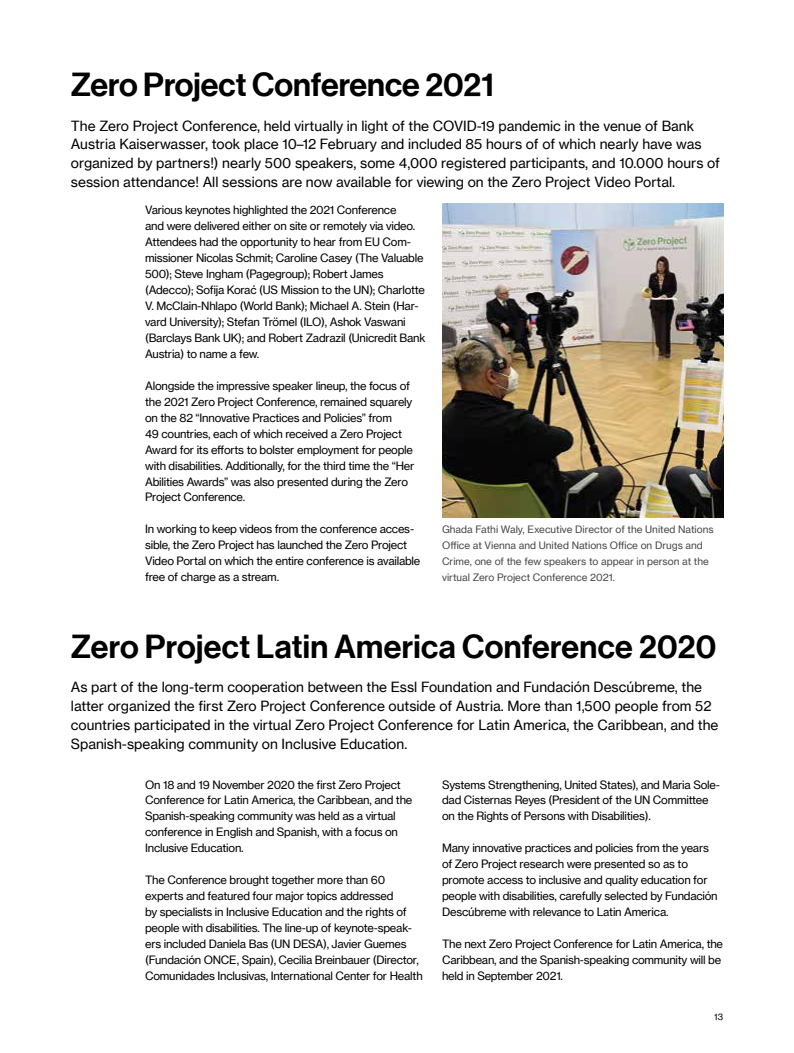
<style>
.page{position:relative;width:794px;height:1053px;background:#fff}
.page>*{position:absolute;margin:0;border:0;box-sizing:border-box;transform-origin:0 0}
.H1-Headline_Practice{font:32.5px "N Haas Grotesk DS Pro 65 Md";letter-spacing:.005em;color:#000}
.P-Subline{font:13.75px/18.8px "N Haas Grotesk TX Pro 55 Rg";color:#000}
.P-Fliesstext{font:11.25px/16px "N Haas Grotesk TX Pro 55 Rg";letter-spacing:-.02em;color:#000}
.t1{font:10px/16px "N Haas Grotesk TX Pro 55 Rg";color:#484848}
.t2{font:8.75px "N Haas Grotesk TX Pro 55 Rg";color:#000}
</style>
<div class="page">
<img style="left:442px;top:203px;width:281px;height:314px">
<h1 class="H1-Headline_Practice" style="left:71px;top:66px;width:425px">Zero Project Conference 2021</h1>
<p class="P-Subline" style="left:71px;top:116px;width:650px">The Zero Project Conference, held virtually in light of the COVID-19 pandemic in the venue of Bank Austria Kaiserwasser, took place 10–12 February and included 85 hours of of which nearly have was organized by partners!) nearly 500 speakers, some 4,000 registered participants, and 10.000 hours of session attendance! All sessions are now available for viewing on the Zero Project Video Portal.</p>
<p class="P-Fliesstext" style="left:145px;top:202px;width:282px">Various keynotes highlighted the 2021 Conference<br>and were delivered either on site or remotely via video.<br>Attendees had the opportunity to hear from EU Com&shy;missioner Nicolas Schmit; Caroline Casey (The Valuable 500); Steve Ingham (Pagegroup); Robert James (Adecco); Sofija Korać (US Mission to the UN); Charlotte V. McClain-Nhlapo (World Bank); Michael A. Stein (Har&shy;vard University); Stefan Trömel (ILO), Ashok Vaswani (Barclays Bank UK); and Robert Zadrazil (Unicredit Bank Austria) to name a few.</p>
<p class="P-Fliesstext" style="left:145px;top:377px;width:271px">Alongside the impressive speaker lineup, the focus of the 2021 Zero Project Conference, remained squarely on the 82 “Innovative Practices and Policies” from<br>49 countries, each of which received a Zero Project Award for its efforts to bolster employment for people with disabilities. Additionally, for the third time the “Her Abilities Awards” was also presented during the Zero Project Conference.</p>
<p class="P-Fliesstext" style="left:145px;top:521px;width:277px">In working to keep videos from the conference acces&shy;sible, the Zero Project has launched the Zero Project Video Portal on which the entire conference is available free of charge as a stream.</p>
<p class="t1" style="left:442px;top:521px;width:273px">Ghada Fathi Waly, Executive Director of the United Nations Office at Vienna and United Nations Office on Drugs and Crime, one of the few speakers to appear in person at the virtual Zero Project Conference 2021.</p>
<h1 class="H1-Headline_Practice" style="left:71px;top:627px;width:647px">Zero Project Latin America Conference 2020</h1>
<p class="P-Subline" style="left:71px;top:678px;width:649px">As part of the long-term cooperation between the Essl Foundation and Fundación Descúbreme, the latter organized the first Zero Project Conference outside of Austria. More than 1,500 people from 52 countries participated in the virtual Zero Project Conference for Latin America, the Caribbean, and the Spanish-speaking community on Inclusive Education.</p>
<p class="P-Fliesstext" style="left:145px;top:776px;width:269px">On 18 and 19 November 2020 the first Zero Project Conference for Latin America, the Caribbean, and the Spanish-speaking community was held as a virtual conference in English and Spanish, with a focus on Inclusive Education.</p>
<p class="P-Fliesstext" style="left:145px;top:872px;width:279px">The Conference brought together more than 60 experts and featured four major topics addressed<br>by specialists in Inclusive Education and the rights of people with disabilities. The line-up of keynote-speak&shy;ers included Daniela Bas (UN DESA), Javier Guemes (Fundación ONCE, Spain), Cecilia Breinbauer (Director, Comunidades Inclusivas, International Center for Health</p>
<p class="P-Fliesstext" style="left:442px;top:776px;width:279px">Systems Strengthening, United States), and Maria Sole&shy;dad Cisternas Reyes (President of the UN Committee on the Rights of Persons with Disabilities).</p>
<p class="P-Fliesstext" style="left:442px;top:840px;width:277px">Many innovative practices and policies from the years of Zero Project research were presented so as to promote access to inclusive and quality education for people with disabilities, carefully selected by Fundación Descúbreme with relevance to Latin America.</p>
<p class="P-Fliesstext" style="left:442px;top:935px;width:282px">The next Zero Project Conference for Latin America, the<br>Caribbean, and the Spanish-speaking community will be held in September 2021.</p>
<p class="t2" style="left:714px;top:1011px;width:10px">13</p>
</div>
